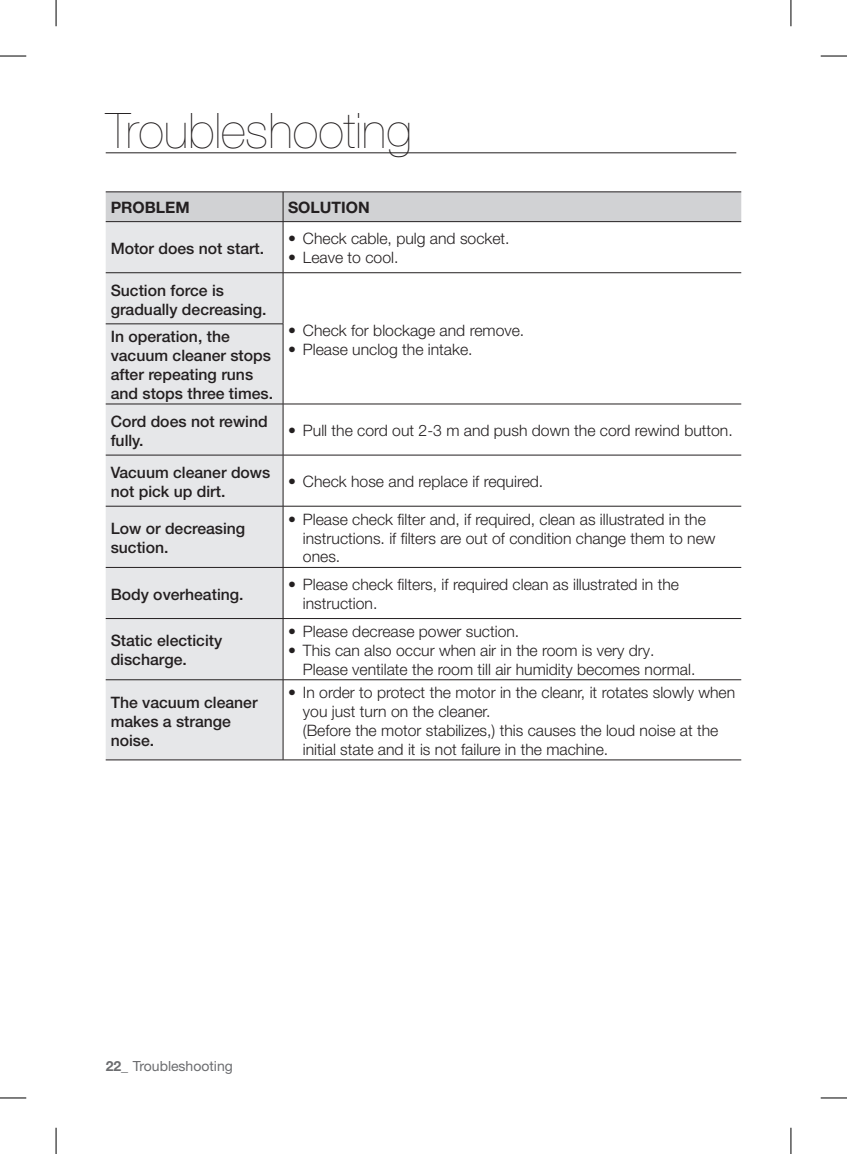
<style>
.page{position:relative;width:847px;height:1154px;background:#fff}
.page>*{position:absolute;margin:0;border:0;box-sizing:border-box;transform-origin:0 0}
.t1{font:200 49px "Helvetica Neue LT Pro";color:#231f20}
.t2{font:300 15.75px/18.9px "Helvetica Neue LT Pro";color:#231f20}
.t3{font:500 15.75px/18.9px "Helvetica Neue LT Pro";color:#231f20}
.t4{font:700 15.75px "Helvetica Neue LT Pro";color:#231f20}
.t5{font:14px "Helvetica Neue LT Pro";color:#6c6d70}
.s1{font-weight:700}
</style>
<div class="page">
<hr style="left:106px;top:152px;width:630px;height:1px;background:#231f20">
<div style="left:106px;top:222px;width:177px;height:537px;background:#e6e7e9"></div>
<div style="left:106px;top:192px;width:635px;height:29px;background:#d1d2d4"></div>
<hr style="left:106px;top:221px;width:635px;height:1px;background:#231f20">
<hr style="left:283px;top:222px;width:1px;height:50px;background:#231f20">
<hr style="left:106px;top:272px;width:635px;height:1px;background:#231f20">
<hr style="left:283px;top:273px;width:1px;height:51px;background:#231f20">
<hr style="left:106px;top:323px;width:177px;height:1px;background:#231f20">
<hr style="left:283px;top:324px;width:1px;height:80px;background:#231f20">
<hr style="left:106px;top:404px;width:635px;height:1px;background:#231f20">
<hr style="left:283px;top:404px;width:1px;height:51px;background:#231f20">
<hr style="left:106px;top:455px;width:635px;height:1px;background:#231f20">
<hr style="left:283px;top:455px;width:1px;height:51px;background:#231f20">
<hr style="left:106px;top:506px;width:635px;height:1px;background:#231f20">
<hr style="left:283px;top:506px;width:1px;height:61px;background:#231f20">
<hr style="left:106px;top:567px;width:635px;height:1px;background:#231f20">
<hr style="left:283px;top:568px;width:1px;height:50px;background:#231f20">
<hr style="left:106px;top:618px;width:635px;height:1px;background:#231f20">
<hr style="left:283px;top:619px;width:1px;height:60px;background:#231f20">
<hr style="left:106px;top:679px;width:635px;height:1px;background:#231f20">
<hr style="left:283px;top:680px;width:1px;height:80px;background:#231f20">
<hr style="left:106px;top:759px;width:635px;height:1px;background:#231f20">
<svg style="left:0;top:56px;width:26px;height:1px"></svg>
<svg style="left:820px;top:56px;width:26px;height:1px"></svg>
<svg style="left:0;top:1097px;width:26px;height:1px"></svg>
<svg style="left:820px;top:1097px;width:26px;height:1px"></svg>
<svg style="left:56px;top:0;width:1px;height:26px"></svg>
<svg style="left:56px;top:1128px;width:1px;height:26px"></svg>
<svg style="left:790px;top:0;width:1px;height:26px"></svg>
<svg style="left:790px;top:1128px;width:1px;height:26px"></svg>
<h1 class="t1" style="left:106px;top:112px;width:307px">Troubleshooting</h1>
<p class="t4" style="left:111px;top:202px;width:81px">PROBLEM</p>
<p class="t4" style="left:288px;top:202px;width:83px">SOLUTION</p>
<p class="t3" style="left:111px;top:240px;width:155px">Motor does not start.</p>
<p class="t2" style="left:288px;top:231px;width:223px">• Check cable, pulg and socket.</p>
<p class="t2" style="left:288px;top:250px;width:112px">• Leave to cool.</p>
<p class="t3" style="left:111px;top:282px;width:157px">Suction force is gradually decreasing.</p>
<p class="t2" style="left:288px;top:322px;width:238px">• Check for blockage and remove.</p>
<p class="t2" style="left:288px;top:341px;width:186px">• Please unclog the intake.</p>
<p class="t3" style="left:111px;top:329px;width:164px">In operation, the vacuum cleaner stops after repeating runs and stops three times.</p>
<p class="t3" style="left:111px;top:413px;width:158px">Cord does not rewind fully.</p>
<p class="t2" style="left:288px;top:423px;width:446px">• Pull the cord out 2-3 m and push down the cord rewind button.</p>
<p class="t3" style="left:111px;top:464px;width:161px">Vacuum cleaner dows not pick up dirt.</p>
<p class="t2" style="left:288px;top:474px;width:257px">• Check hose and replace if required.</p>
<p class="t3" style="left:111px;top:520px;width:136px">Low or decreasing suction.</p>
<p class="t2" style="left:303px;top:511px;width:414px;text-indent:-15px">• Please check filter and, if required, clean as illustrated in the instructions. if filters are out of condition change them to new ones.</p>
<p class="t3" style="left:111px;top:586px;width:134px">Body overheating.</p>
<p class="t2" style="left:303px;top:577px;width:377px;text-indent:-15px">• Please check filters, if required clean as illustrated in the instruction.</p>
<p class="t3" style="left:111px;top:633px;width:113px">Static electicity discharge.</p>
<p class="t2" style="left:288px;top:623px;width:233px">• Please decrease power suction.</p>
<p class="t2" style="left:303px;top:642px;width:394px;text-indent:-15px">• This can also occur when air in the room is very dry.<br>Please ventilate the room till air humidity becomes normal.</p>
<p class="t3" style="left:111px;top:694px;width:148px">The vacuum cleaner makes a strange noise.</p>
<p class="t2" style="left:303px;top:685px;width:433px;text-indent:-15px">• In order to protect the motor in the cleanr, it rotates slowly when you just turn on the cleaner.<br>(Before the motor stabilizes,) this causes the loud noise at the initial state and it is not failure in the machine.</p>
<p class="t5" style="left:106px;top:1061px;width:129px"><span class="s1">22_</span> Troubleshooting</p>
</div>
